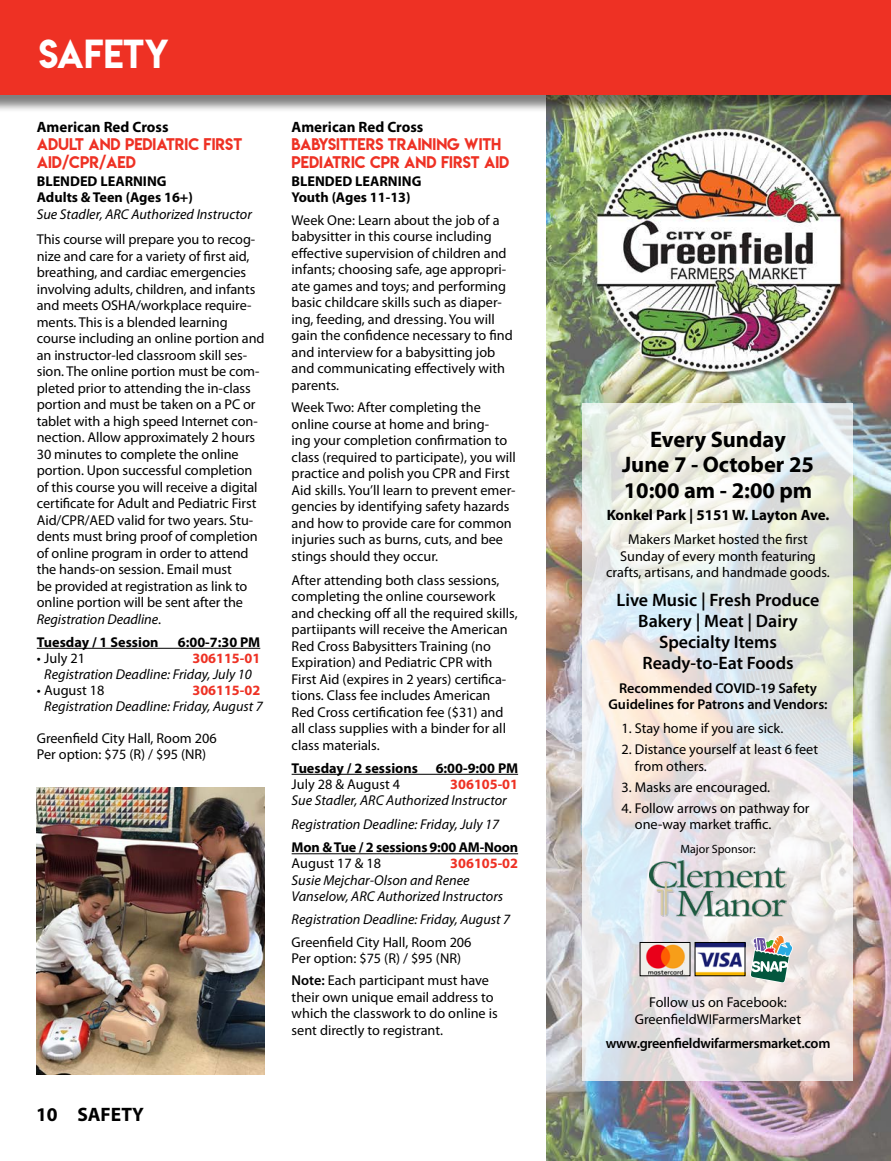
<style>
.page{position:relative;width:891px;height:1161px;background:#fff}
.page>*{position:absolute;margin:0;border:0;box-sizing:border-box;transform-origin:0 0}
.t1{font:36px "Lemon Milk";color:#fff}
.t2{font:700 22.5px "Myriad Pro";color:#000}
.t3{font:700 19.5px "Myriad Pro";color:#000}
.t4{font:600 18px "Myriad Pro";color:#000}
.t5{font:15px/18px "Lemon Milk";color:#ee3124}
.t6{font:700 15px "Myriad Pro";color:#000}
.t7{font:14.25px/16.5px "Myriad Pro";color:#000}
.t8{font:italic 14.25px "Myriad Pro";color:#000}
.t9{font:700 14.25px "Myriad Pro";color:#000}
.t10{font:600 14.25px/16.5px "Myriad Pro";color:#000;text-align:center}
.t11{font:700 14.25px "Myriad Pro";color:#ee3124}
.t12{font:600 14.25px "Myriad Pro";letter-spacing:-.02em;color:#000}
.t13{font:12px "Myriad Pro";color:#000}
.s1{font-style:italic}
.s2{font-weight:600}
</style>
<div class="page">
<img style="left:546px;top:113px;width:345px;height:1048px">
<hr style="left:292px;top:774px;width:226px;height:1px;background:#000">
<hr style="left:292px;top:853px;width:226px;height:1px;background:#000">
<hr style="left:37px;top:648px;width:223px;height:1px;background:#000">
<div style="left:0;top:0;width:891px;height:113px;background:#000;opacity:.5"></div>
<div style="left:0;top:0;width:891px;height:94px;background:#ee3124"></div>
<svg style="left:582px;top:403px;width:270px;height:677px"></svg>
<img style="left:649px;top:860px;width:138px;height:57px">
<img style="left:642px;top:944px;width:46px;height:30px">
<div style="left:640px;top:942px;width:50px;height:34px;border:1px solid #000"></div>
<img style="left:697px;top:944px;width:46px;height:30px">
<div style="left:695px;top:942px;width:50px;height:34px;border:1px solid #000"></div>
<svg style="left:750px;top:935px;width:43px;height:48px;background:#91aba3"></svg>
<img style="left:37px;top:787px;width:228px;height:288px">
<p class="t1" style="left:39px;top:29px;width:132px">SAFETY</p>
<p class="t6" style="left:37px;top:118px;width:133px">American Red Cross</p>
<p class="t5" style="left:37px;top:135px;width:207px">ADULT AND PEDIATRIC FIRST<br>AID/CPR/AED</p>
<p class="t9" style="left:37px;top:172px;width:131px">BLENDED LEARNING</p>
<p class="t9" style="left:37px;top:188px;width:158px">Adults &amp; Teen (Ages 16+)</p>
<p class="t8" style="left:37px;top:205px;width:217px">Sue Stadler, ARC Authorized Instructor</p>
<p class="t7" style="left:37px;top:231px;width:229px">This course will prepare you to recog&shy;nize and care for a variety of first aid, breathing, and cardiac emergencies involving adults, children, and infants and meets OSHA/workplace require&shy;ments. This is a blended learning course including an online portion and an instructor-led classroom skill ses&shy;sion. The online portion must be com&shy;pleted prior to attending the in-class portion and must be taken on a PC or tablet with a high speed Internet con&shy;nection. Allow approximately 2 hours 30 minutes to complete the online portion. Upon successful completion of this course you will receive a digital certificate for Adult and Pediatric First Aid/CPR/AED valid for two years. Stu&shy;dents must bring proof of completion of online program in order to attend the hands-on session. Email must<br>be provided at registration as link to online portion will be sent after the <span class="s1">Registration Deadline</span>.</p>
<p class="t9" style="left:37px;top:633px;width:123px">Tuesday / 1 Session</p>
<p class="t9" style="left:178px;top:633px;width:84px">6:00-7:30 PM</p>
<p class="t7" style="left:37px;top:649px;width:50px">• July 21</p>
<p class="t11" style="left:192px;top:649px;width:69px">306115-01</p>
<p class="t8" style="left:44px;top:666px;width:209px">Registration Deadline: Friday, July 10</p>
<p class="t7" style="left:37px;top:682px;width:69px">• August 18</p>
<p class="t11" style="left:192px;top:681px;width:69px">306115-02</p>
<p class="t8" style="left:44px;top:698px;width:220px">Registration Deadline: Friday, August 7</p>
<p class="t7" style="left:37px;top:730px;width:181px">Greenfield City Hall, Room 206</p>
<p class="t7" style="left:37px;top:745px;width:171px">Per option: $75 (R) / $95 (NR)</p>
<p class="t3" style="left:36px;top:1101px;width:110px">10 SAFETY</p>
<p class="t6" style="left:292px;top:118px;width:133px">American Red Cross</p>
<p class="t5" style="left:292px;top:135px;width:211px">BABYSITTERS TRAINING WITH</p>
<p class="t5" style="left:292px;top:153px;width:219px">PEDIATRIC CPR AND FIRST AID</p>
<p class="t9" style="left:292px;top:172px;width:131px">BLENDED LEARNING</p>
<p class="t9" style="left:292px;top:188px;width:121px">Youth (Ages 11-13)</p>
<p class="t7" style="left:292px;top:211px;width:223px">Week One: Learn about the job of a babysitter in this course including effective supervision of children and infants; choosing safe, age appropri&shy;ate games and toys; and performing basic childcare skills such as diaper&shy;ing, feeding, and dressing. You will gain the confidence necessary to find and interview for a babysitting job and communicating effectively with parents.</p>
<p class="t7" style="left:292px;top:399px;width:226px">Week Two: After completing the online course at home and bring-<br>ing your completion confirmation to class (required to participate), you will practice and polish you CPR and First Aid skills. You’ll learn to prevent emer&shy;gencies by identifying safety hazards and how to provide care for common injuries such as burns, cuts, and bee stings should they occur.</p>
<p class="t7" style="left:292px;top:571px;width:228px">After attending both class sessions, completing the online coursework and checking off all the required skills, partiipants will receive the American Red Cross Babysitters Training (no Expiration) and Pediatric CPR with First Aid (expires in 2 years) certifica&shy;tions. Class fee includes American<br>Red Cross certification fee ($31) and all class supplies with a binder for all class materials.</p>
<p class="t9" style="left:292px;top:759px;width:228px">Tuesday / 2 sessions 6:00-9:00 PM</p>
<p class="t7" style="left:292px;top:775px;width:110px">July 28 &amp; August 4</p>
<p class="t11" style="left:450px;top:775px;width:69px">306105-01</p>
<p class="t8" style="left:292px;top:792px;width:217px">Sue Stadler, ARC Authorized Instructor</p>
<p class="t8" style="left:292px;top:816px;width:209px">Registration Deadline: Friday, July 17</p>
<p class="t9" style="left:292px;top:838px;width:228px">Mon &amp; Tue / 2 sessions9:00 AM-Noon</p>
<p class="t7" style="left:292px;top:855px;width:91px">August 17 &amp; 18</p>
<p class="t11" style="left:450px;top:854px;width:69px">306105-02</p>
<p class="t8" style="left:292px;top:871px;width:180px">Susie Mejchar-Olson and Renee</p>
<p class="t8" style="left:292px;top:888px;width:213px">Vanselow, ARC Authorized Instructors</p>
<p class="t8" style="left:292px;top:910px;width:220px">Registration Deadline: Friday, August 7</p>
<p class="t7" style="left:292px;top:934px;width:181px">Greenfield City Hall, Room 206</p>
<p class="t7" style="left:292px;top:949px;width:171px">Per option: $75 (R) / $95 (NR)</p>
<p class="t7" style="left:292px;top:972px;width:208px"><span class="s2">Note:</span> Each participant must have their own unique email address to which the classwork to do online is sent directly to registrant.</p>
<p class="t2" style="left:650px;top:424px;width:137px">Every Sunday</p>
<p class="t2" style="left:622px;top:450px;width:194px">June 7 - October 25</p>
<p class="t2" style="left:624px;top:475px;width:190px">10:00 am - 2:00 pm</p>
<p class="t6" style="left:607px;top:505px;width:224px">Konkel Park | 5151 W. Layton Ave.</p>
<p class="t7" style="left:628px;top:531px;width:181px">Makers Market hosted the first</p>
<p class="t7" style="left:606px;top:547px;width:225px;text-align:center">Sunday of every month featuring crafts, artisans, and handmade goods.</p>
<p class="t4" style="left:617px;top:588px;width:204px">Live Music | Fresh Produce</p>
<p class="t4" style="left:638px;top:609px;width:161px">Bakery | Meat | Dairy</p>
<p class="t4" style="left:659px;top:630px;width:120px">Specialty Items</p>
<p class="t4" style="left:642px;top:651px;width:153px">Ready-to-Eat Foods</p>
<p class="t10" style="left:608px;top:679px;width:221px">Recommended COVID-19 Safety<br>Guidelines for Patrons and Vendors:</p>
<p class="t7" style="left:621px;top:720px;width:163px">1. Stay home if you are sick.</p>
<p class="t7" style="left:635px;top:741px;width:185px;text-indent:-13px">2. Distance yourself at least 6 feet from others.</p>
<p class="t7" style="left:621px;top:778px;width:150px">3. Masks are encouraged.</p>
<p class="t7" style="left:635px;top:799px;width:176px;text-indent:-13px">4. Follow arrows on pathway for one-way market traffic.</p>
<p class="t13" style="left:680px;top:842px;width:77px">Major Sponsor:</p>
<p class="t7" style="left:649px;top:994px;width:139px">Follow us on Facebook:</p>
<p class="t7" style="left:635px;top:1011px;width:168px">GreenfieldWIFarmersMarket</p>
<p class="t12" style="left:606px;top:1034px;width:226px">www.greenfieldwifarmersmarket.com</p>
</div>
